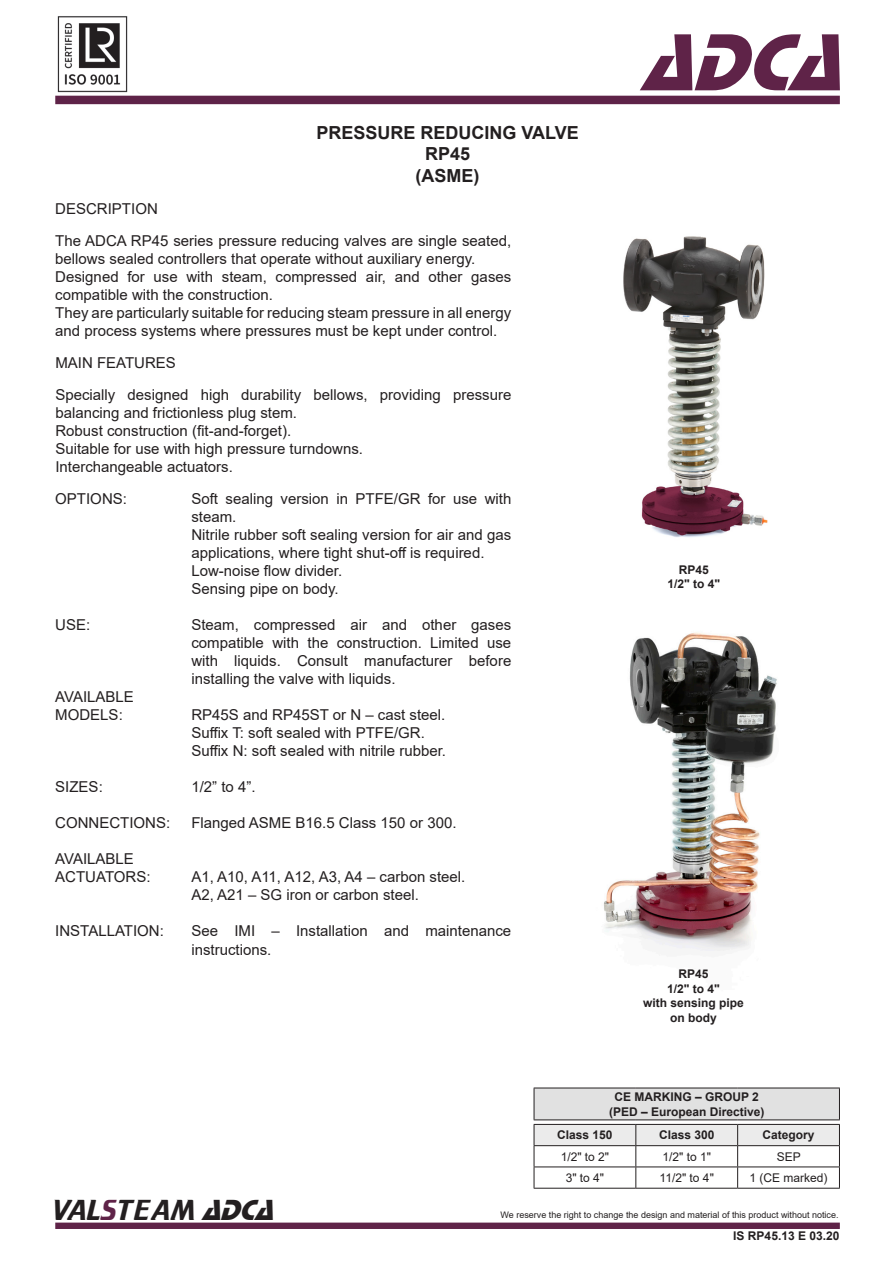
<style>
.page{position:relative;width:893px;height:1263px;background:#fff}
.page>*{position:absolute;margin:0;border:0;box-sizing:border-box;transform-origin:0 0}
.t1{font:italic 84px "Stop D";color:#5f2348}
.t2{font:30px "Trekker";color:#231f20}
.t3{font:700 18px "Arial";color:#231f20}
.t4{font:15px/18px "Arial";color:#231f20}
.t5{font:700 12px "Arial";color:#231f20}
.t6{font:12px "Arial";color:#231f20}
.t7{font:9px "Arial";color:#231f20}
.s1{color:#5f2348}
.s2{font-family:"Stop D";font-style:italic}
</style>
<div class="page">
<div style="left:55px;top:96px;width:785px;height:8px;background:#5e2348"></div>
<div style="left:55px;top:1222px;width:785px;height:7px;background:#5f2348;border:2px solid #5f2348"></div>
<img style="left:57px;top:16px;width:71px;height:76px">
<div style="left:534px;top:1088px;width:305px;height:32px;background:#e1e1e1"></div>
<hr style="left:534px;top:1188px;width:102px;height:1px;background:#231f20">
<hr style="left:636px;top:1188px;width:102px;height:1px;background:#231f20">
<hr style="left:738px;top:1188px;width:102px;height:1px;background:#231f20">
<hr style="left:534px;top:1087px;width:102px;height:1px;background:#231f20">
<hr style="left:534px;top:1088px;width:1px;height:31px;background:#231f20">
<hr style="left:636px;top:1087px;width:102px;height:1px;background:#231f20">
<hr style="left:738px;top:1087px;width:102px;height:1px;background:#231f20">
<hr style="left:839px;top:1088px;width:1px;height:31px;background:#231f20">
<hr style="left:534px;top:1119px;width:102px;height:1px;background:#231f20">
<hr style="left:636px;top:1119px;width:102px;height:1px;background:#231f20">
<hr style="left:738px;top:1119px;width:102px;height:1px;background:#231f20">
<svg style="left:534px;top:1124px;width:306px;height:64px"></svg>
<hr style="left:534px;top:1145px;width:102px;height:1px;background:#231f20">
<hr style="left:636px;top:1145px;width:102px;height:1px;background:#231f20">
<hr style="left:738px;top:1145px;width:102px;height:1px;background:#231f20">
<img style="left:623px;top:236px;width:145px;height:301px">
<img style="left:604px;top:632px;width:173px;height:319px">
<p class="t4" style="left:55px;top:199px;width:104px">DESCRIPTION</p>
<p class="t3" style="left:316px;top:120px;width:264px">PRESSURE REDUCING VALVE</p>
<p class="t3" style="left:425px;top:141px;width:47px">RP45</p>
<p class="t3" style="left:416px;top:163px;width:65px">(ASME)</p>
<p class="t4" style="left:55px;top:231px;width:457px">The ADCA RP45 series pressure reducing valves are single seated, bellows sealed controllers that operate without auxiliary energy.</p>
<p class="t4" style="left:55px;top:267px;width:457px">Designed for use with steam, compressed air, and other gases compatible with the construction.</p>
<p class="t4" style="left:55px;top:303px;width:457px">They are particularly suitable for reducing steam pressure in all energy and process systems where pressures must be kept under control.</p>
<p class="t4" style="left:55px;top:354px;width:122px">MAIN FEATURES</p>
<p class="t4" style="left:55px;top:386px;width:457px">Specially designed high durability bellows, providing pressure balancing and frictionless plug stem.</p>
<p class="t4" style="left:55px;top:422px;width:237px">Robust construction (fit-and-forget).</p>
<p class="t4" style="left:55px;top:440px;width:309px">Suitable for use with high pressure turndowns.</p>
<p class="t4" style="left:55px;top:458px;width:179px">Interchangeable actuators.</p>
<p class="t4" style="left:55px;top:490px;width:73px">OPTIONS:</p>
<p class="t4" style="left:191px;top:490px;width:321px">Soft sealing version in PTFE/GR for use with steam.</p>
<p class="t4" style="left:191px;top:526px;width:321px">Nitrile rubber soft sealing version for air and gas applications, where tight shut-off is required.</p>
<p class="t4" style="left:191px;top:562px;width:152px">Low-noise flow divider.</p>
<p class="t4" style="left:191px;top:580px;width:149px">Sensing pipe on body.</p>
<p class="t4" style="left:191px;top:616px;width:321px;text-align:justify">Steam, compressed air and other gases compatible with the construction. Limited use with liquids. Consult manufacturer before installing the valve with liquids.</p>
<p class="t4" style="left:191px;top:706px;width:256px">RP45S and RP45ST or N – cast steel.</p>
<p class="t4" style="left:191px;top:724px;width:235px">Suffix T: soft sealed with PTFE/GR.</p>
<p class="t4" style="left:191px;top:742px;width:256px">Suffix N: soft sealed with nitrile rubber.</p>
<p class="t4" style="left:191px;top:778px;width:66px">1/2” to 4”.</p>
<p class="t4" style="left:191px;top:814px;width:267px">Flanged ASME B16.5 Class 150 or 300.</p>
<p class="t4" style="left:55px;top:616px;width:37px">USE:</p>
<p class="t4" style="left:55px;top:688px;width:80px">AVAILABLE</p>
<p class="t4" style="left:55px;top:706px;width:69px">MODELS:</p>
<p class="t4" style="left:55px;top:778px;width:49px">SIZES:</p>
<p class="t4" style="left:55px;top:814px;width:117px">CONNECTIONS:</p>
<p class="t4" style="left:55px;top:850px;width:80px">AVAILABLE</p>
<p class="t4" style="left:55px;top:868px;width:97px">ACTUATORS:</p>
<p class="t4" style="left:191px;top:868px;width:276px">A1, A10, A11, A12, A3, A4 – carbon steel.</p>
<p class="t4" style="left:191px;top:886px;width:229px">A2, A21 – SG iron or carbon steel.</p>
<p class="t4" style="left:191px;top:922px;width:321px">See IMI – Installation and maintenance instructions.</p>
<p class="t4" style="left:55px;top:922px;width:110px">INSTALLATION:</p>
<h1 class="t1" style="left:641px;top:14px;width:227px">ADCA</h1>
<p class="t5" style="left:679px;top:561px;width:32px">RP45</p>
<p class="t5" style="left:668px;top:575px;width:54px">1/2" to 4"</p>
<p class="t5" style="left:678px;top:966px;width:32px">RP45</p>
<p class="t5" style="left:667px;top:980px;width:54px">1/2" to 4"</p>
<p class="t5" style="left:643px;top:994px;width:102px">with sensing pipe</p>
<p class="t5" style="left:670px;top:1009px;width:48px">on body</p>
<p class="t2" style="left:52px;top:1193px;width:232px">VAL<span class="s1">S</span>TEAM <span class="s2">ADCA</span></p>
<p class="t5" style="left:614px;top:1088px;width:146px">CE MARKING – GROUP 2</p>
<p class="t5" style="left:609px;top:1103px;width:157px">(PED – European Directive)</p>
<p class="t5" style="left:557px;top:1127px;width:57px">Class 150</p>
<p class="t5" style="left:659px;top:1127px;width:57px">Class 300</p>
<p class="t5" style="left:762px;top:1127px;width:54px">Category</p>
<p class="t6" style="left:561px;top:1148px;width:50px">1/2" to 2"</p>
<p class="t6" style="left:662px;top:1148px;width:50px">1/2" to 1"</p>
<p class="t6" style="left:777px;top:1148px;width:26px">SEP</p>
<p class="t6" style="left:566px;top:1169px;width:40px">3" to 4"</p>
<p class="t6" style="left:660px;top:1169px;width:56px">11/2" to 4"</p>
<p class="t6" style="left:749px;top:1169px;width:80px">1 (CE marked)</p>
<p class="t7" style="left:501px;top:1209px;width:340px">We reserve the right to change the design and material of this product without notice.</p>
<p class="t5" style="left:733px;top:1227px;width:108px">IS RP45.13 E 03.20</p>
</div>
